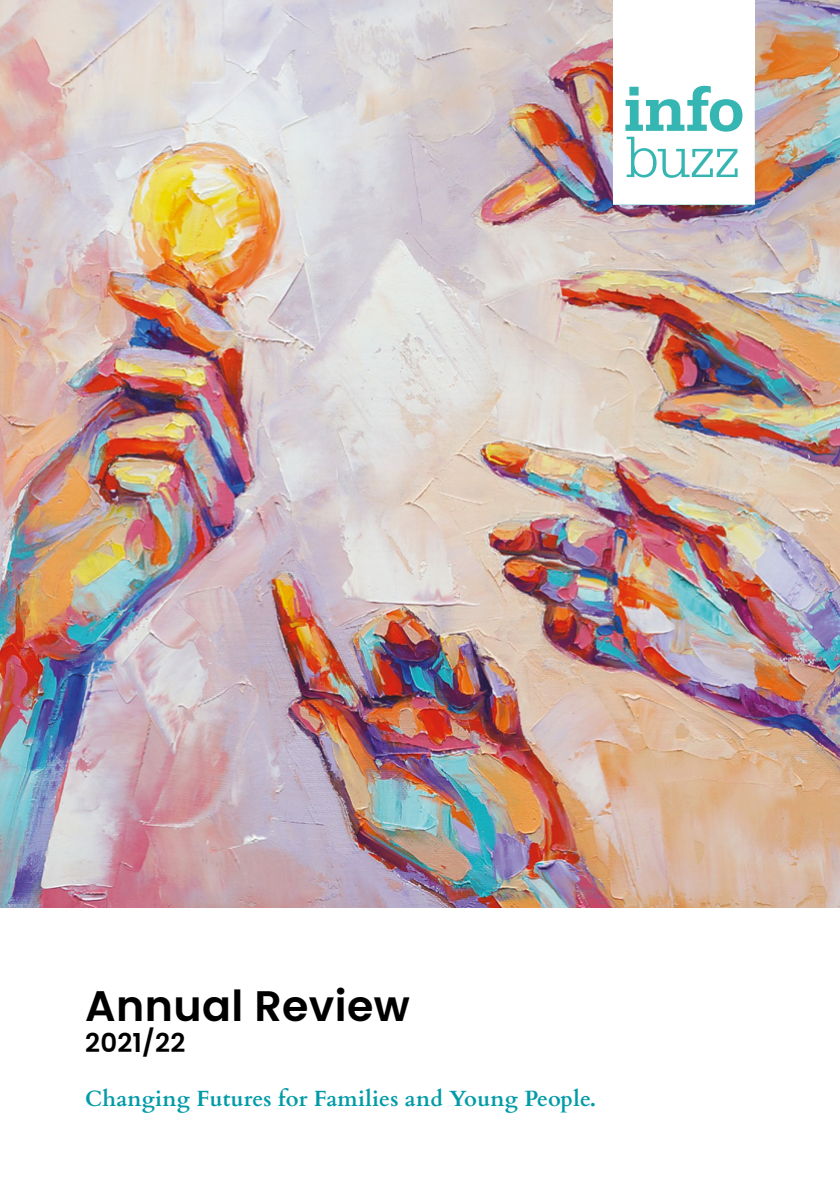
<style>
.page{position:relative;width:840px;height:1191px;background:#fff}
.page>*{position:absolute;margin:0;border:0;box-sizing:border-box;transform-origin:0 0}
.t1{font:600 42.6px "Poppins";letter-spacing:.01em;color:#000}
.t2{font:600 26px "Poppins";letter-spacing:.01em;color:#000}
.t3{font:700 22px "Cardo";letter-spacing:.01em;color:#009ba7}
</style>
<div class="page">
<img style="left:0;top:0;width:839px;height:907px">
<svg style="left:612px;top:82px;width:142px;height:123px"></svg>
<div style="left:612px;top:0;width:142px;height:82px;background:#fff"></div>
<h1 class="t1" style="left:85px;top:981px;width:326px">Annual Review</h1>
<p class="t2" style="left:85px;top:1028px;width:102px">2021/22</p>
<p class="t3" style="left:85px;top:1080px;width:512px">Changing Futures for Families and Young People.</p>
</div>
